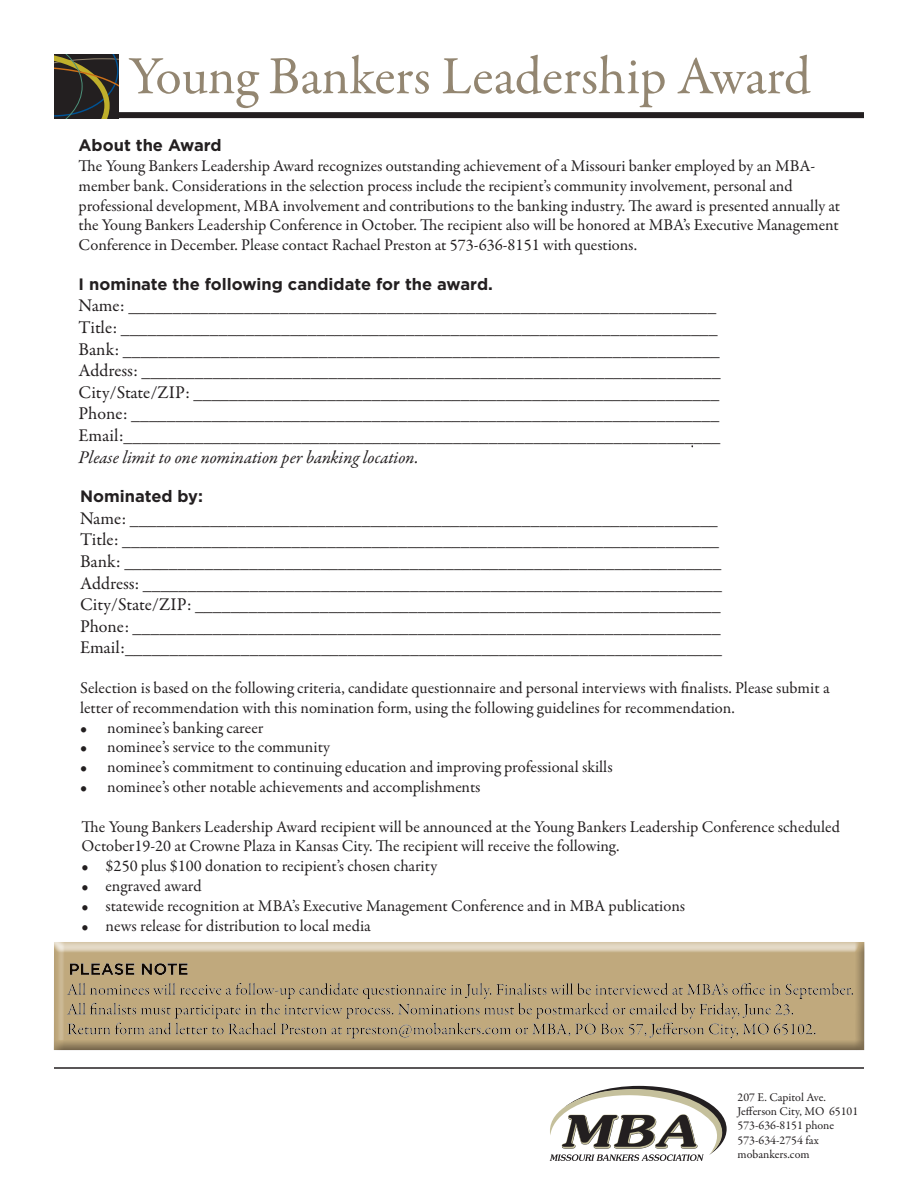
<style>
.page{position:relative;width:918px;height:1188px;background:#fff}
.page>*{position:absolute;margin:0;border:0;box-sizing:border-box;transform-origin:0 0}
.t1{font:54px "Garamond Premr Pro";letter-spacing:-.005em;color:#938671}
.t2{font:18px/21.6px "Garamond Premr Pro";letter-spacing:-.005em;color:#231f20}
.t3{font:italic 18px "Garamond Premr Pro";letter-spacing:-.005em;color:#231f20}
.t4{font:16.5px/19.8px "Garamond Premr Pro";letter-spacing:-.005em;color:#231f20}
.t5{font:700 16.5px "Gotham";color:#231f20}
.t6{font:12px/14.4px "Garamond Premr Pro";color:#231f20}
</style>
<div class="page">
<div style="left:54px;top:112px;width:810px;height:6px;background:#231f20"></div>
<svg style="left:54px;top:54px;width:64px;height:64px"></svg>
<svg style="left:550px;top:1086px;width:177px;height:75px"></svg>
<hr style="left:54px;top:1067px;width:810px;height:2px;background:#231f20">
<div style="left:49px;top:937px;width:826px;height:116px;background:#231f20;opacity:.75"></div>
<h1 class="t1" style="left:129px;top:44px;width:684px">Young Bankers Leadership Award</h1>
<p class="t5" style="left:79px;top:134px;width:145px">About the Award</p>
<p class="t4" style="left:79px;top:156px;width:763px">The Young Bankers Leadership Award recognizes outstanding achievement of a Missouri banker employed by an MBA&shy;member bank. Considerations in the selection process include the recipient’s community involvement, personal and professional development, MBA involvement and contributions to the banking industry. The award is presented annually at the Young Bankers Leadership Conference in October. The recipient also will be honored at MBA’s Executive Management Conference in December. Please contact Rachael Preston at 573-636-8151 with questions.</p>
<p class="t5" style="left:79px;top:273px;width:416px">I nominate the following candidate for the award.</p>
<p class="t2" style="left:79px;top:295px;width:643px">Name: __________________________________________________________________ Title: ___________________________________________________________________ Bank: ___________________________________________________________________ Address: _________________________________________________________________ City/State/ZIP: ___________________________________________________________ Phone: __________________________________________________________________ Email:___________________________________________________________________</p>
<p class="t3" style="left:79px;top:446px;width:342px">Please limit to one nomination per banking location.</p>
<p class="t5" style="left:80px;top:485px;width:124px">Nominated by:</p>
<p class="t2" style="left:80px;top:508px;width:643px">Name: __________________________________________________________________ Title: ___________________________________________________________________ Bank: ___________________________________________________________________ Address: _________________________________________________________________ City/State/ZIP: ___________________________________________________________ Phone: __________________________________________________________________ Email:___________________________________________________________________</p>
<p class="t4" style="left:80px;top:678px;width:751px">Selection is based on the following criteria, candidate questionnaire and personal interviews with finalists. Please submit a letter of recommendation with this nomination form, using the following guidelines for recommendation.</p>
<p class="t4" style="left:80px;top:718px;width:185px">• nominee’s banking career</p>
<p class="t4" style="left:80px;top:738px;width:252px">• nominee’s service to the community</p>
<p class="t4" style="left:80px;top:757px;width:534px">• nominee’s commitment to continuing education and improving professional skills</p>
<p class="t4" style="left:80px;top:777px;width:402px">• nominee’s other notable achievements and accomplishments</p>
<p class="t4" style="left:82px;top:817px;width:760px">The Young Bankers Leadership Award recipient will be announced at the Young Bankers Leadership Conference scheduled<br>October19-20 at Crowne Plaza in Kansas City. The recipient will receive the following.</p>
<p class="t4" style="left:82px;top:856px;width:357px">• $250 plus $100 donation to recipient’s chosen charity</p>
<p class="t4" style="left:82px;top:876px;width:122px">• engraved award</p>
<p class="t4" style="left:82px;top:896px;width:605px">• statewide recognition at MBA’s Executive Management Conference and in MBA publications</p>
<p class="t4" style="left:82px;top:916px;width:291px">• news release for distribution to local media</p>
<p class="t6" style="left:738px;top:1090px;width:122px">207 E. Capitol Ave.<br>Jefferson City, MO 65101<br>573-636-8151 phone<br>573-634-2754 fax mobankers.com</p>
</div>
